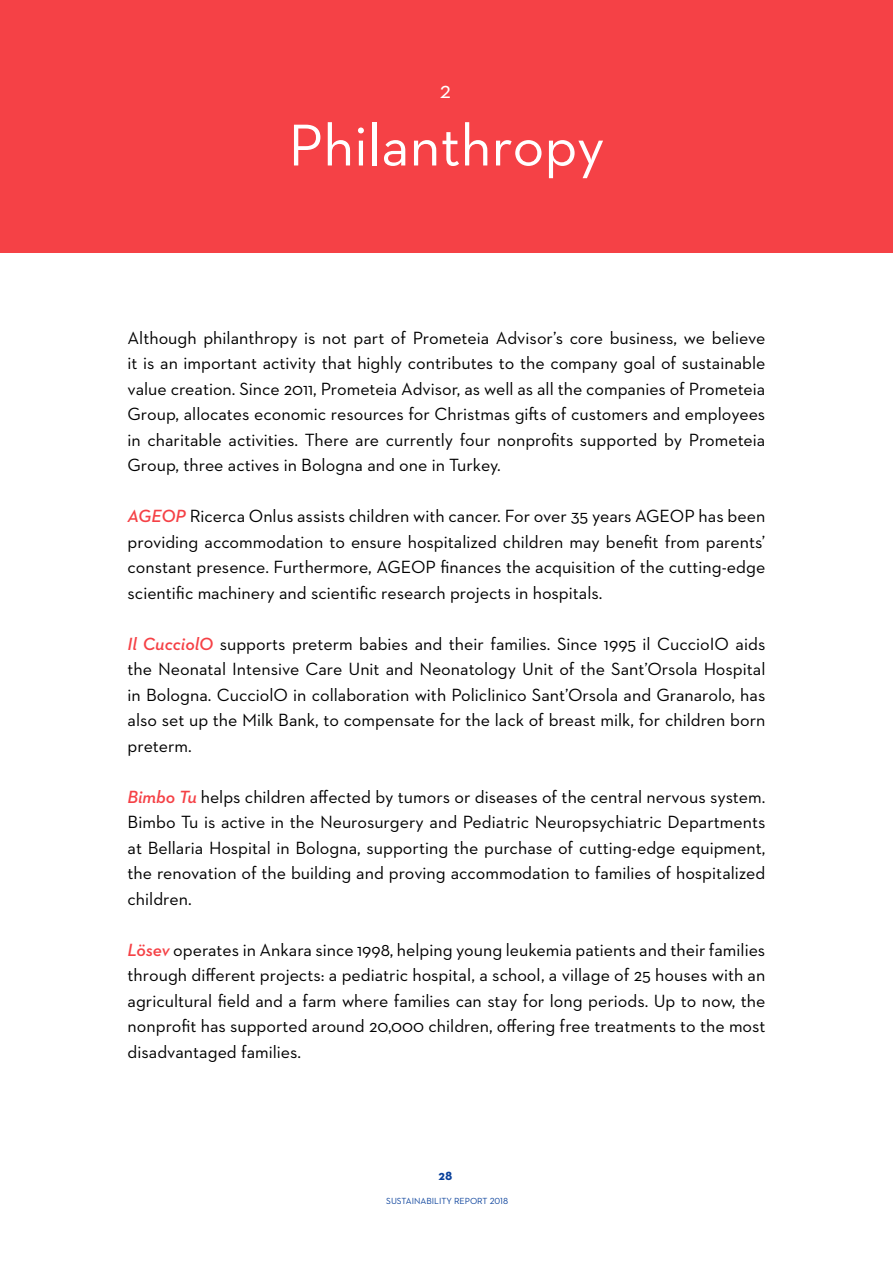
<style>
.page{position:relative;width:893px;height:1263px;background:#fff}
.page>*{position:absolute;margin:0;border:0;box-sizing:border-box;transform-origin:0 0}
.t1{font:60px "Neutraface 2 Text";color:#fff}
.t2{font:24px "Neutraface 2 Text";color:#fff}
.t3{font:18px/25.5px "Neutraface 2 Text";color:#000;text-align:justify}
.t4{font:700 13.5px "Neutraface 2 Text";color:#0a419b}
.t5{font:9px "Neutraface 2 Text";color:#0a419b}
.s1{font-weight:600;font-style:italic;color:#f54146}
</style>
<div class="page">
<div style="left:0;top:0;width:893px;height:252px;background:#f54146"></div>
<h2 class="t2" style="left:440px;top:75px;width:13px">2</h2>
<h1 class="t1" style="left:288px;top:108px;width:318px">Philanthropy</h1>
<p class="t3" style="left:128px;top:325px;width:639px">Although philanthropy is not part of Prometeia Advisor’s core business, we believe it is an important activity that highly contributes to the company goal of sustainable value creation. Since 2011, Prometeia Advisor, as well as all the companies of Prometeia Group, allocates economic resources for Christmas gifts of customers and employees in charitable activities. There are currently four nonprofits supported by Prometeia Group, three actives in Bologna and one in Turkey.</p>
<p class="t3" style="left:128px;top:503px;width:639px"><span class="s1">AGEOP</span> Ricerca Onlus assists children with cancer. For over 35 years AGEOP has been providing accommodation to ensure hospitalized children may benefit from parents’ constant presence. Furthermore, AGEOP finances the acquisition of the cutting-edge scientific machinery and scientific research projects in hospitals.</p>
<p class="t3" style="left:128px;top:631px;width:639px"><span class="s1">Il CucciolO</span> supports preterm babies and their families. Since 1995 il CuccioIO aids the Neonatal Intensive Care Unit and Neonatology Unit of the Sant’Orsola Hospital in Bologna. CucciolO in collaboration with Policlinico Sant’Orsola and Granarolo, has also set up the Milk Bank, to compensate for the lack of breast milk, for children born preterm.</p>
<p class="t3" style="left:128px;top:784px;width:639px"><span class="s1">Bimbo Tu</span> helps children affected by tumors or diseases of the central nervous system.<br>Bimbo Tu is active in the Neurosurgery and Pediatric Neuropsychiatric Departments at Bellaria Hospital in Bologna, supporting the purchase of cutting-edge equipment, the renovation of the building and proving accommodation to families of hospitalized children.</p>
<p class="t3" style="left:128px;top:937px;width:639px"><span class="s1">Lösev</span> operates in Ankara since 1998, helping young leukemia patients and their families through different projects: a pediatric hospital, a school, a village of 25 houses with an agricultural field and a farm where families can stay for long periods. Up to now, the nonprofit has supported around 20,000 children, offering free treatments to the most disadvantaged families.</p>
<p class="t4" style="left:439px;top:1166px;width:15px">28</p>
<p class="t5" style="left:386px;top:1195px;width:123px">SUSTAINABILITY REPORT 2018</p>
</div>
